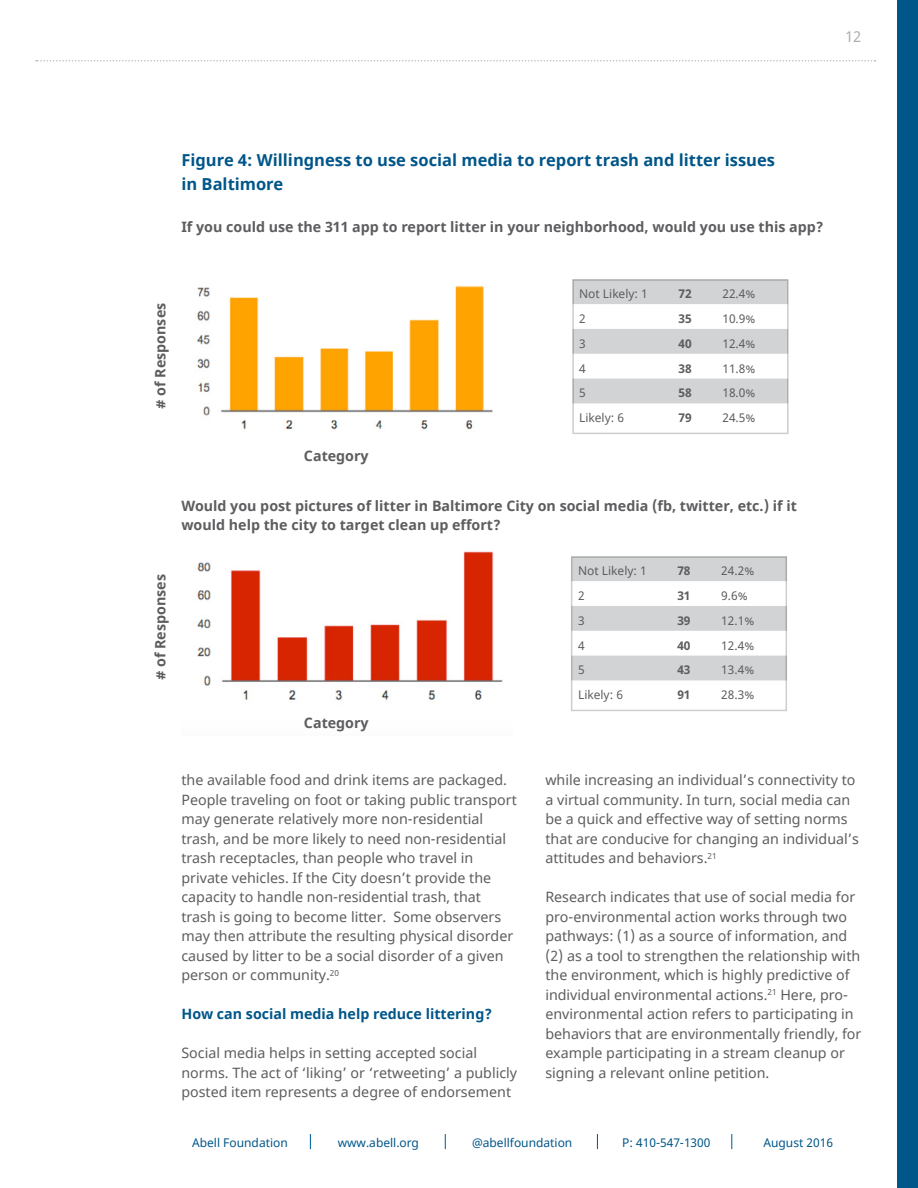
<style>
.page{position:relative;width:918px;height:1188px;background:#fff}
.page>*{position:absolute;margin:0;border:0;box-sizing:border-box;transform-origin:0 0}
.t1{font:700 16.5px/24px "Noto Sans";color:#005689}
.t2{font:15px "Noto Sans";color:#adafb2}
.t3{font:14.25px/19.5px "Noto Sans";color:#5d5d60}
.t4{font:700 14.25px/19.5px "Noto Sans";color:#5d5d60}
.t5{font:700 14.25px "Noto Sans";color:#005689}
.t6{font:12px "Noto Sans";color:#5d5d60}
.t7{font:12px "Noto Sans";color:#005689}
.t8{font:700 12px "Noto Sans";color:#5d5d60}
</style>
<div class="page">
<svg style="left:310px;top:1134px;width:1px;height:15px"></svg>
<svg style="left:445px;top:1134px;width:1px;height:15px"></svg>
<svg style="left:597px;top:1134px;width:1px;height:15px"></svg>
<svg style="left:731px;top:1134px;width:1px;height:15px"></svg>
<svg style="left:36px;top:60px;width:840px;height:2px"></svg>
<div style="left:897px;top:0;width:21px;height:1188px;background:#005689"></div>
<svg style="left:574px;top:559px;width:210px;height:121px"></svg>
<img style="left:197px;top:551px;width:306px;height:149px">
<img style="left:197px;top:285px;width:296px;height:145px">
<svg style="left:575px;top:282px;width:211px;height:121px"></svg>
<p class="t2" style="left:845px;top:27px;width:18px">12</p>
<p class="t1" style="left:181px;top:149px;width:595px">Figure 4: Willingness to use social media to report trash and litter issues in Baltimore</p>
<p class="t4" style="left:181px;top:217px;width:644px">If you could use the 311 app to report litter in your neighborhood, would you use this app?</p>
<p class="t4" style="left:151px;top:409px;width:107px;rotate:-90deg"># of Responses</p>
<p class="t4" style="left:304px;top:446px;width:66px">Category</p>
<p class="t6" style="left:579px;top:286px;width:70px">Not Likely: 1</p>
<p class="t8" style="left:678px;top:285px;width:15px">72</p>
<p class="t6" style="left:722px;top:286px;width:34px">22.4%</p>
<p class="t6" style="left:579px;top:310px;width:8px">2</p>
<p class="t8" style="left:678px;top:310px;width:15px">35</p>
<p class="t6" style="left:722px;top:310px;width:34px">10.9%</p>
<p class="t6" style="left:579px;top:335px;width:8px">3</p>
<p class="t8" style="left:678px;top:335px;width:15px">40</p>
<p class="t6" style="left:722px;top:335px;width:34px">12.4%</p>
<p class="t6" style="left:579px;top:360px;width:8px">4</p>
<p class="t8" style="left:678px;top:360px;width:15px">38</p>
<p class="t6" style="left:722px;top:360px;width:34px">11.8%</p>
<p class="t6" style="left:579px;top:385px;width:8px">5</p>
<p class="t8" style="left:678px;top:385px;width:15px">58</p>
<p class="t6" style="left:722px;top:385px;width:34px">18.0%</p>
<p class="t6" style="left:579px;top:410px;width:46px">Likely: 6</p>
<p class="t8" style="left:678px;top:409px;width:15px">79</p>
<p class="t6" style="left:722px;top:410px;width:34px">24.5%</p>
<p class="t4" style="left:181px;top:496px;width:617px">Would you post pictures of litter in Baltimore City on social media (fb, twitter, etc.) if it would help the city to target clean up effort?</p>
<p class="t4" style="left:151px;top:680px;width:107px;rotate:-90deg"># of Responses</p>
<p class="t4" style="left:304px;top:713px;width:66px">Category</p>
<p class="t6" style="left:578px;top:563px;width:70px">Not Likely: 1</p>
<p class="t8" style="left:677px;top:562px;width:15px">78</p>
<p class="t6" style="left:721px;top:563px;width:34px">24.2%</p>
<p class="t6" style="left:578px;top:587px;width:8px">2</p>
<p class="t8" style="left:677px;top:587px;width:15px">31</p>
<p class="t6" style="left:721px;top:587px;width:28px">9.6%</p>
<p class="t6" style="left:578px;top:612px;width:8px">3</p>
<p class="t8" style="left:677px;top:612px;width:15px">39</p>
<p class="t6" style="left:721px;top:612px;width:34px">12.1%</p>
<p class="t6" style="left:578px;top:637px;width:8px">4</p>
<p class="t8" style="left:677px;top:637px;width:15px">40</p>
<p class="t6" style="left:721px;top:637px;width:34px">12.4%</p>
<p class="t6" style="left:578px;top:662px;width:8px">5</p>
<p class="t8" style="left:677px;top:662px;width:15px">43</p>
<p class="t6" style="left:721px;top:662px;width:34px">13.4%</p>
<p class="t6" style="left:578px;top:687px;width:46px">Likely: 6</p>
<p class="t8" style="left:677px;top:686px;width:15px">91</p>
<p class="t6" style="left:721px;top:687px;width:34px">28.3%</p>
<p class="t3" style="left:181px;top:771px;width:337px">the available food and drink items are packaged.<br>People traveling on foot or taking public transport may generate relatively more non-residential trash, and be more likely to need non-residential trash receptacles, than people who travel in private vehicles. If the City doesn’t provide the capacity to handle non-residential trash, that trash is going to become litter. Some observers may then attribute the resulting physical disorder caused by litter to be a social disorder of a given person or community.<sup>20</sup></p>
<p class="t5" style="left:181px;top:1004px;width:312px">How can social media help reduce littering?</p>
<p class="t3" style="left:181px;top:1044px;width:337px">Social media helps in setting accepted social norms. The act of ‘liking’ or ‘retweeting’ a publicly posted item represents a degree of endorsement</p>
<p class="t3" style="left:545px;top:771px;width:315px">while increasing an individual’s connectivity to a virtual community. In turn, social media can be a quick and effective way of setting norms that are conducive for changing an individual’s attitudes and behaviors.<sup>21</sup></p>
<p class="t3" style="left:545px;top:888px;width:318px">Research indicates that use of social media for pro-environmental action works through two pathways: (1) as a source of information, and (2) as a tool to strengthen the relationship with the environment, which is highly predictive of individual environmental actions.<sup>21</sup> Here, pro&shy;environmental action refers to participating in behaviors that are environmentally friendly, for example participating in a stream cleanup or signing a relevant online petition.</p>
<p class="t7" style="left:192px;top:1134px;width:97px">Abell Foundation</p>
<p class="t7" style="left:338px;top:1134px;width:83px">www.abell.org</p>
<p class="t7" style="left:472px;top:1134px;width:102px">@abellfoundation</p>
<p class="t7" style="left:622px;top:1134px;width:90px">P: 410-547-1300</p>
<p class="t7" style="left:764px;top:1134px;width:71px">August 2016</p>
</div>
